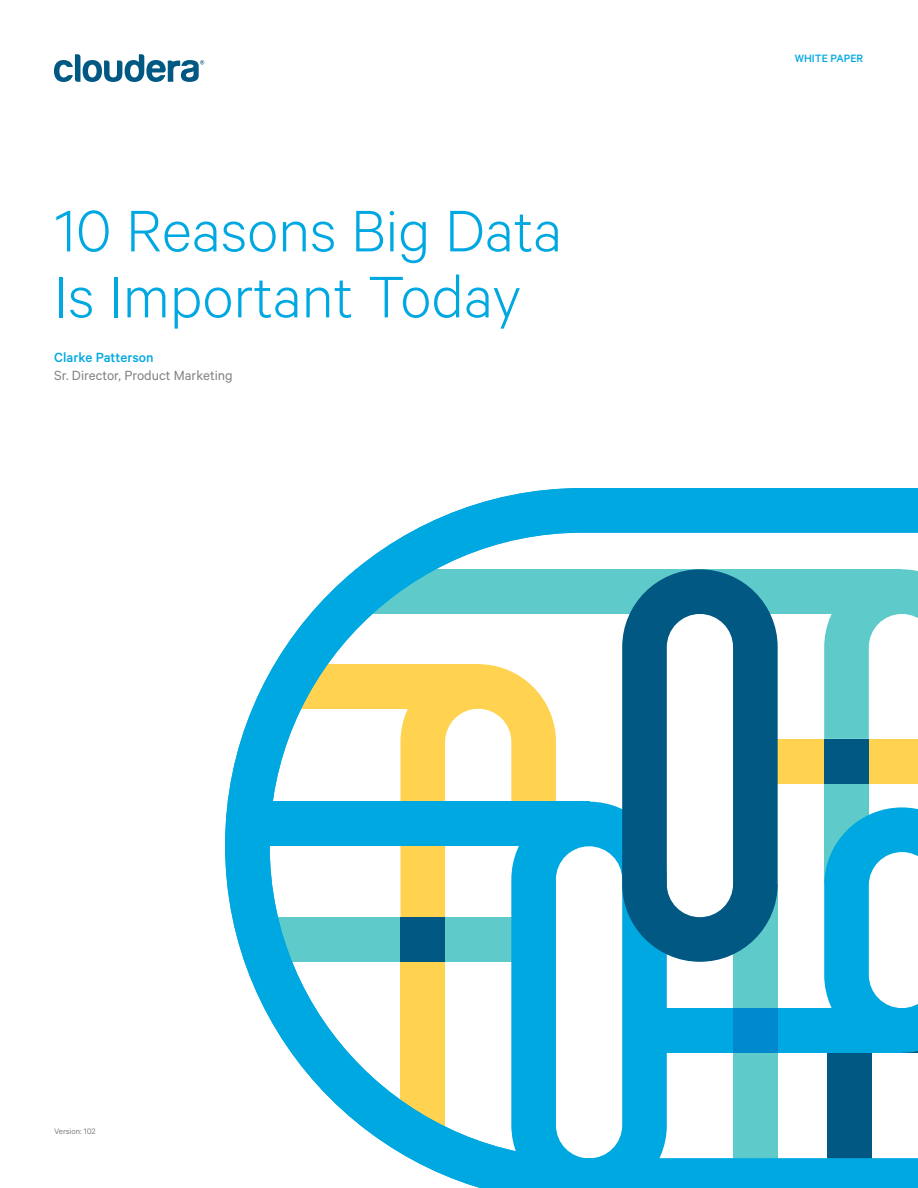
<style>
.page{position:relative;width:918px;height:1188px;background:#fff}
.page>*{position:absolute;margin:0;border:0;box-sizing:border-box;transform-origin:0 0}
._01_Cover_Title{font:300 66px/66px "Calibre";color:#00a8e1}
._01_Cover_Subtitle{font:15px "Calibre";color:#808285}
._01_Cover_Subtitle-2{font:500 15px "Calibre";color:#00a8e1}
._01_Designator_Calib{font:500 12px "Calibre";color:#00a8e1}
._05_Caption_Calibre{font:9px "Calibre";color:#808285}
</style>
<div class="page">
<svg style="left:54px;top:54px;width:150px;height:28px"></svg>
<svg style="left:225px;top:488px;width:693px;height:700px"></svg>
<svg style="left:622px;top:569px;width:156px;height:393px;fill:#005883"></svg>
<p class="_01_Cover_Title" style="left:54px;top:195px;width:509px">10 Reasons Big Data<br>Is Important Today</p>
<p class="_01_Cover_Subtitle-2" style="left:54px;top:349px;width:101px">Clarke Patterson</p>
<p class="_01_Cover_Subtitle" style="left:54px;top:367px;width:180px">Sr. Director, Product Marketing</p>
<p class="_01_Designator_Calib" style="left:795px;top:51px;width:70px">WHITE PAPER</p>
<p class="_05_Caption_Calibre" style="left:54px;top:1126px;width:43px">Version: 102</p>
</div>
